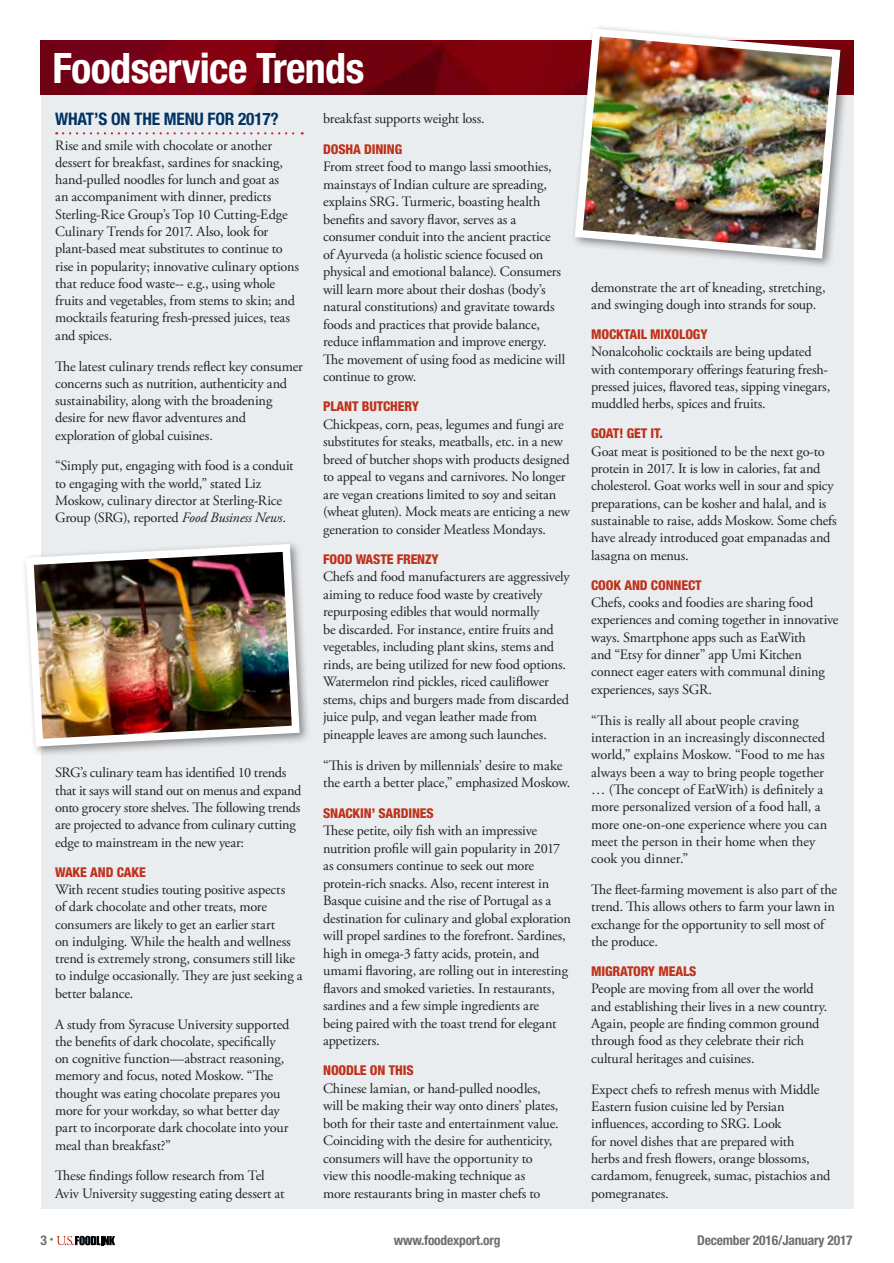
<style>
.page{position:relative;width:894px;height:1263px;background:#fff}
.page>*{position:absolute;margin:0;border:0;box-sizing:border-box;transform-origin:0 0}
.t1{font:700 condensed 42px "Helvetica Neue LT Std";letter-spacing:-.015em;color:#fff}
.t2{font:700 condensed 17.25px "Helvetica Neue LT Std";letter-spacing:-.01em;color:#003263}
.t3{font:14.25px/17.5px "Adobe Garamond Pro";letter-spacing:-.01em;color:#231f20}
.t4{font:800 condensed 13.5px "Helvetica Neue LT Std";letter-spacing:-.01em;color:#bf311a}
.t5{font:700 condensed 13.5px "Helvetica Neue LT Std";letter-spacing:-.015em;color:#6d6e71}
.s1{font-style:italic}
</style>
<div class="page">
<div style="left:40px;top:40px;width:813px;height:1169px;background:#eaedef"></div>
<img style="left:41px;top:40px;width:812px;height:54px">
<svg style="left:63px;top:132px;width:239px;height:2px"></svg>
<svg style="left:56px;top:1235px;width:59px;height:10px"></svg>
<div style="left:570px;top:24px;width:281px;height:246px;background:#231f20;opacity:.5"></div>
<img style="left:570px;top:24px;width:274px;height:239px">
<div style="left:21px;top:539px;width:289px;height:218px;background:#231f20;opacity:.5"></div>
<img style="left:22px;top:540px;width:281px;height:210px">
<h1 class="t1" style="left:52px;top:42px;width:313px">Foodservice Trends</h1>
<p class="t2" style="left:55px;top:109px;width:225px">WHAT’S ON THE MENU FOR 2017?</p>
<p class="t3" style="left:55px;top:137px;width:245px">Rise and smile with chocolate or another dessert for breakfast, sardines for snacking, hand-pulled noodles for lunch and goat as<br>an accompaniment with dinner, predicts Sterling-Rice Group’s Top 10 Cutting-Edge Culinary Trends for 2017. Also, look for plant-based meat substitutes to continue to rise in popularity; innovative culinary options that reduce food waste-- e.g., using whole fruits and vegetables, from stems to skin; and mocktails featuring fresh-pressed juices, teas and spices.</p>
<p class="t3" style="left:55px;top:358px;width:249px">The latest culinary trends reflect key consumer concerns such as nutrition, authenticity and sustainability, along with the broadening desire for new flavor adventures and exploration of global cuisines.</p>
<p class="t3" style="left:55px;top:458px;width:240px">“Simply put, engaging with food is a conduit to engaging with the world,” stated Liz Moskow, culinary director at Sterling-Rice Group (SRG), reported <span class="s1">Food Business News</span>.</p>
<p class="t3" style="left:55px;top:765px;width:248px">SRG’s culinary team has identified 10 trends that it says will stand out on menus and expand onto grocery store shelves. The following trends are projected to advance from culinary cutting edge to mainstream in the new year:</p>
<p class="t4" style="left:55px;top:863px;width:92px">WAKE AND CAKE</p>
<p class="t3" style="left:55px;top:881px;width:249px">With recent studies touting positive aspects<br>of dark chocolate and other treats, more consumers are likely to get an earlier start<br>on indulging. While the health and wellness trend is extremely strong, consumers still like to indulge occasionally. They are just seeking a better balance.</p>
<p class="t3" style="left:55px;top:1015px;width:236px">A study from Syracuse University supported the benefits of dark chocolate, specifically on cognitive function—abstract reasoning, memory and focus, noted Moskow. “The thought was eating chocolate prepares you more for your workday, so what better day part to incorporate dark chocolate into your meal than breakfast?”</p>
<p class="t3" style="left:55px;top:1167px;width:231px">These findings follow research from Tel<br>Aviv University suggesting eating dessert at</p>
<p class="t3" style="left:323px;top:111px;width:163px">breakfast supports weight loss.</p>
<p class="t4" style="left:323px;top:141px;width:81px">DOSHA DINING</p>
<p class="t3" style="left:323px;top:158px;width:243px">From street food to mango lassi smoothies, mainstays of Indian culture are spreading, explains SRG. Turmeric, boasting health benefits and savory flavor, serves as a consumer conduit into the ancient practice<br>of Ayurveda (a holistic science focused on physical and emotional balance). Consumers will learn more about their doshas (body’s natural constitutions) and gravitate towards foods and practices that provide balance, reduce inflammation and improve energy.<br>The movement of using food as medicine will continue to grow.</p>
<p class="t4" style="left:323px;top:398px;width:97px">PLANT BUTCHERY</p>
<p class="t3" style="left:323px;top:416px;width:248px">Chickpeas, corn, peas, legumes and fungi are substitutes for steaks, meatballs, etc. in a new breed of butcher shops with products designed to appeal to vegans and carnivores. No longer are vegan creations limited to soy and seitan (wheat gluten). Mock meats are enticing a new generation to consider Meatless Mondays.</p>
<p class="t4" style="left:323px;top:551px;width:117px">FOOD WASTE FRENZY</p>
<p class="t3" style="left:323px;top:568px;width:248px">Chefs and food manufacturers are aggressively aiming to reduce food waste by creatively repurposing edibles that would normally<br>be discarded. For instance, entire fruits and vegetables, including plant skins, stems and rinds, are being utilized for new food options.<br>Watermelon rind pickles, riced cauliflower stems, chips and burgers made from discarded juice pulp, and vegan leather made from pineapple leaves are among such launches.</p>
<p class="t3" style="left:323px;top:757px;width:249px">“This is driven by millennials’ desire to make the earth a better place,” emphasized Moskow.</p>
<p class="t4" style="left:323px;top:804px;width:112px">SNACKIN’ SARDINES</p>
<p class="t3" style="left:323px;top:822px;width:249px">These petite, oily fish with an impressive nutrition profile will gain popularity in 2017 as consumers continue to seek out more protein-rich snacks. Also, recent interest in Basque cuisine and the rise of Portugal as a destination for culinary and global exploration will propel sardines to the forefront. Sardines, high in omega-3 fatty acids, protein, and umami flavoring, are rolling out in interesting flavors and smoked varieties. In restaurants, sardines and a few simple ingredients are being paired with the toast trend for elegant appetizers.</p>
<p class="t4" style="left:323px;top:1062px;width:92px">NOODLE ON THIS</p>
<p class="t3" style="left:323px;top:1080px;width:237px">Chinese lamian, or hand-pulled noodles, will be making their way onto diners’ plates, both for their taste and entertainment value.<br>Coinciding with the desire for authenticity, consumers will have the opportunity to view this noodle-making technique as<br>more restaurants bring in master chefs to</p>
<p class="t3" style="left:591px;top:279px;width:236px">demonstrate the art of kneading, stretching, and swinging dough into strands for soup.</p>
<p class="t4" style="left:591px;top:326px;width:118px">MOCKTAIL MIXOLOGY</p>
<p class="t3" style="left:591px;top:343px;width:240px">Nonalcoholic cocktails are being updated with contemporary offerings featuring fresh&shy;pressed juices, flavored teas, sipping vinegars, muddled herbs, spices and fruits.</p>
<p class="t4" style="left:591px;top:425px;width:73px">GOAT! GET IT.</p>
<p class="t3" style="left:591px;top:443px;width:247px">Goat meat is positioned to be the next go-to protein in 2017. It is low in calories, fat and cholesterol. Goat works well in sour and spicy preparations, can be kosher and halal, and is sustainable to raise, adds Moskow. Some chefs have already introduced goat empanadas and lasagna on menus.</p>
<p class="t4" style="left:591px;top:576px;width:112px">COOK AND CONNECT</p>
<p class="t3" style="left:591px;top:594px;width:249px">Chefs, cooks and foodies are sharing food experiences and coming together in innovative ways. Smartphone apps such as EatWith<br>and “Etsy for dinner” app Umi Kitchen connect eager eaters with communal dining experiences, says SGR.</p>
<p class="t3" style="left:591px;top:712px;width:237px">“This is really all about people craving interaction in an increasingly disconnected world,” explains Moskow. “Food to me has always been a way to bring people together … (The concept of EatWith) is definitely a more personalized version of a food hall, a more one-on-one experience where you can meet the person in their home when they cook you dinner.”</p>
<p class="t3" style="left:591px;top:881px;width:247px">The fleet-farming movement is also part of the trend. This allows others to farm your lawn in exchange for the opportunity to sell most of the produce.</p>
<p class="t4" style="left:591px;top:963px;width:107px">MIGRATORY MEALS</p>
<p class="t3" style="left:591px;top:980px;width:238px">People are moving from all over the world and establishing their lives in a new country.<br>Again, people are finding common ground through food as they celebrate their rich cultural heritages and cuisines.</p>
<p class="t3" style="left:591px;top:1081px;width:241px">Expect chefs to refresh menus with Middle Eastern fusion cuisine led by Persian influences, according to SRG. Look<br>for novel dishes that are prepared with<br>herbs and fresh flowers, orange blossoms, cardamom, fenugreek, sumac, pistachios and pomegranates.</p>
<p class="t5" style="left:40px;top:1232px;width:15px">3 <sup>•</sup></p>
<p class="t5" style="left:393px;top:1232px;width:108px">www.foodexport.org</p>
<p class="t5" style="left:697px;top:1232px;width:157px">December 2016/January 2017</p>
</div>
